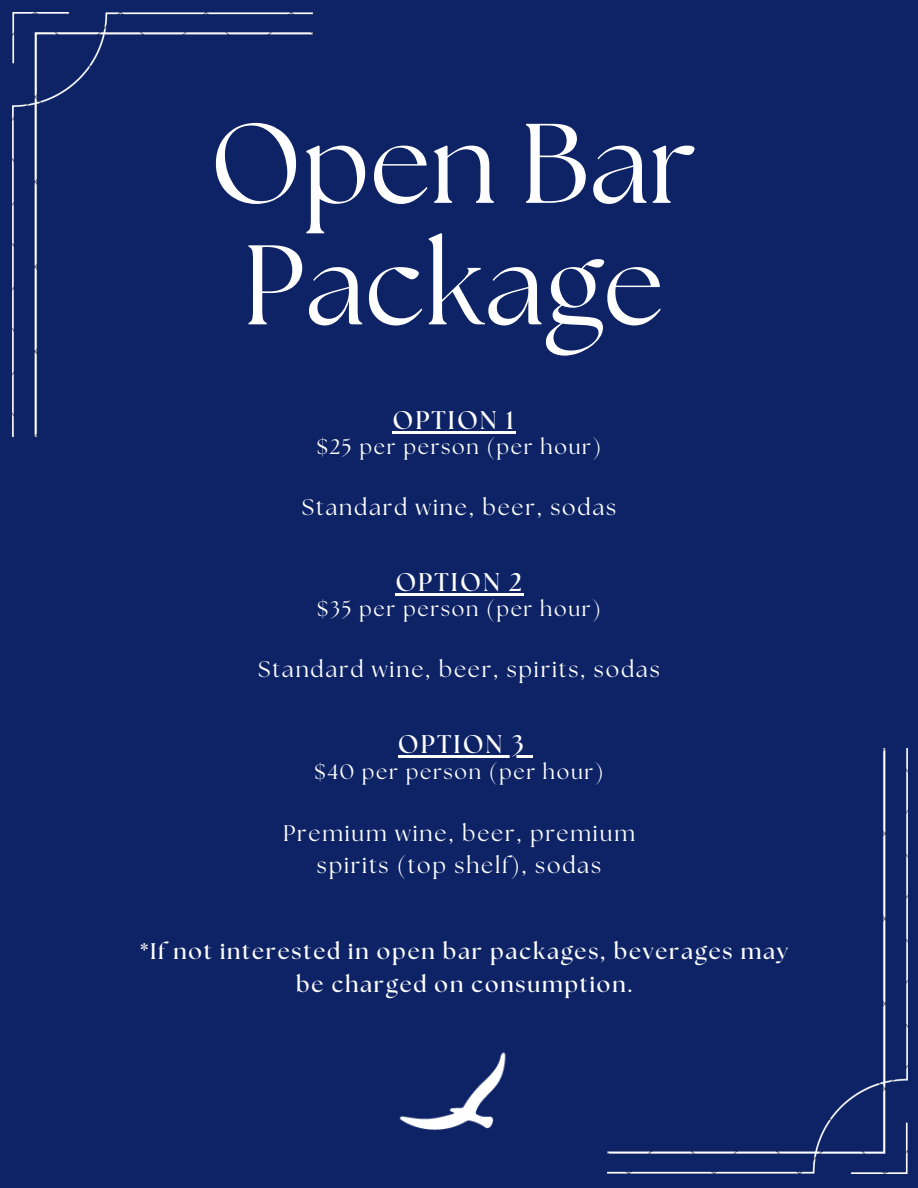
<style>
.page{position:relative;width:918px;height:1188px;background:#0d2366}
.page>*{position:absolute;margin:0;border:0;box-sizing:border-box;transform-origin:0 0}
.t1{font:112.95px/121.5px "The Seasons";color:#fff}
.t2{font:700 25.5px "The Seasons";letter-spacing:.08em;color:#fff}
.t3{font:22.5px/31.5px "The Seasons";letter-spacing:.08em;color:#fff;text-align:center}
.t4{font:700 22.5px/32.7px "The Seasons";letter-spacing:.08em;color:#fff;text-align:center}
.t5{font:21px "The Seasons";letter-spacing:.08em;color:#fff}
</style>
<div class="page">
<img style="left:399px;top:1052px;width:107px;height:78px">
<img style="left:13px;top:13px;width:299px;height:424px">
<hr style="left:393px;top:431px;width:123px;height:2px;background:#fff">
<hr style="left:395px;top:593px;width:129px;height:2px;background:#fff">
<img style="left:608px;top:749px;width:299px;height:425px">
<hr style="left:398px;top:756px;width:128px;height:2px;background:#fff">
<svg style="left:526px;top:756px;width:7px;height:2px"></svg>
<h2 class="t1" style="left:210px;top:110px;width:488px">Open Bar<br>Package</h2>
<p class="t2" style="left:393px;top:408px;width:123px">OPTION 1</p>
<p class="t5" style="left:317px;top:438px;width:286px">$25 per person (per hour)</p>
<p class="t3" style="left:302px;top:493px;width:316px">Standard wine, beer, sodas</p>
<p class="t2" style="left:395px;top:571px;width:128px">OPTION 2</p>
<p class="t5" style="left:317px;top:599px;width:285px">$35 per person (per hour)</p>
<p class="t3" style="left:258px;top:655px;width:403px">Standard wine, beer, spirits, sodas</p>
<h2 class="t2" style="left:398px;top:733px;width:127px">OPTION 3</h2>
<h3 class="t5" style="left:314px;top:762px;width:291px">$40 per person (per hour)</h3>
<p class="t3" style="left:283px;top:819px;width:353px">Premium wine, beer, premium spirits (top shelf), sodas</p>
<h2 class="t4" style="left:140px;top:936px;width:649px">*If not interested in open bar packages, beverages may be charged on consumption.</h2>
</div>
